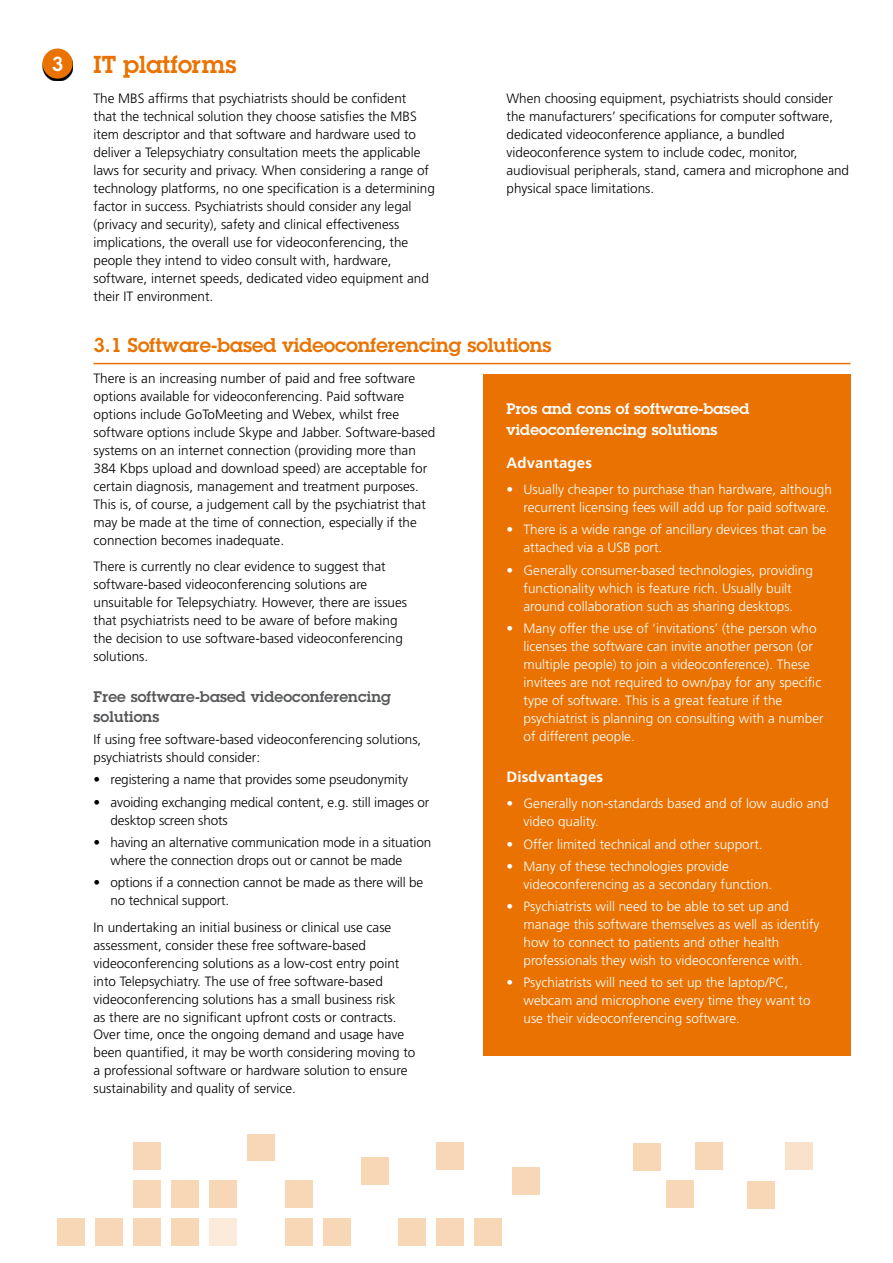
<style>
.page{position:relative;width:893px;height:1263px;background:#fff}
.page>*{position:absolute;margin:0;border:0;box-sizing:border-box;transform-origin:0 0}
.t1{font:600 24px "Lubalin Graph";color:#ea7200}
.t2{font:600 19.8px "Lubalin Graph";color:#fff}
.t3{font:600 19.5px "Lubalin Graph";color:#ea7200}
.t4{font:600 15px/21px "Lubalin Graph";letter-spacing:.01em;color:#fff}
.t5{font:600 15px/19.5px "Lubalin Graph";letter-spacing:.01em;color:#58595b}
.t6{font:700 15px "Frutiger";letter-spacing:.01em;color:#fff}
.t7{font:300 13.5px/18px "Frutiger";color:#000}
.t8{font:300 13.5px/18px "Frutiger";color:#fff}
</style>
<div class="page">
<div style="left:785px;top:1142px;width:27px;height:28px;background:#fae1c9"></div>
<div style="left:696px;top:1142px;width:27px;height:28px;background:#f8d7b7"></div>
<div style="left:747px;top:1182px;width:27px;height:27px;background:#f8d7b7"></div>
<div style="left:633px;top:1144px;width:28px;height:27px;background:#f8d7b7"></div>
<div style="left:666px;top:1180px;width:27px;height:27px;background:#f8d7b7"></div>
<div style="left:209px;top:1181px;width:27px;height:27px;background:#f8d7b7"></div>
<div style="left:171px;top:1181px;width:27px;height:27px;background:#f8d7b7"></div>
<div style="left:171px;top:1219px;width:27px;height:27px;background:#f8d7b7"></div>
<div style="left:133px;top:1219px;width:27px;height:27px;background:#f8d7b7"></div>
<div style="left:133px;top:1181px;width:27px;height:27px;background:#f8d7b7"></div>
<div style="left:95px;top:1219px;width:28px;height:27px;background:#f8d7b7"></div>
<div style="left:58px;top:1219px;width:27px;height:27px;background:#f8d7b7"></div>
<div style="left:437px;top:1219px;width:27px;height:27px;background:#f8d7b7"></div>
<div style="left:133px;top:1143px;width:27px;height:27px;background:#f8d7b7"></div>
<div style="left:361px;top:1158px;width:27px;height:27px;background:#f8d7b7"></div>
<div style="left:247px;top:1134px;width:27px;height:26px;background:#f8d7b7"></div>
<div style="left:475px;top:1219px;width:27px;height:27px;background:#f8d7b7"></div>
<div style="left:399px;top:1219px;width:27px;height:27px;background:#f8d7b7"></div>
<div style="left:323px;top:1219px;width:27px;height:27px;background:#f8d7b7"></div>
<div style="left:285px;top:1219px;width:27px;height:27px;background:#f8d7b7"></div>
<div style="left:513px;top:1167px;width:27px;height:27px;background:#f8d7b7"></div>
<div style="left:285px;top:1181px;width:27px;height:27px;background:#f8d7b7"></div>
<div style="left:437px;top:1143px;width:27px;height:27px;background:#f8d7b7"></div>
<div style="left:209px;top:1219px;width:27px;height:27px;background:#fcebdb"></div>
<div style="left:483px;top:375px;width:367px;height:681px;background:#ea7200"></div>
<svg style="left:42px;top:51px;width:31px;height:30px"></svg>
<div style="left:43px;top:49px;width:30px;height:30px;background:#ea7200;border-radius:50%"></div>
<hr style="left:94px;top:363px;width:756px;height:1px;background:#ea7200">
<h2 class="t2" style="left:52px;top:51px;width:13px">3</h2>
<h1 class="t1" style="left:94px;top:48px;width:144px">IT platforms</h1>
<p class="t7" style="left:94px;top:90px;width:343px">The MBS affirms that psychiatrists should be confident<br>that the technical solution they choose satisfies the MBS item descriptor and that software and hardware used to deliver a Telepsychiatry consultation meets the applicable laws for security and privacy. When considering a range of technology platforms, no one specification is a determining factor in success. Psychiatrists should consider any legal (privacy and security), safety and clinical effectiveness implications, the overall use for videoconferencing, the people they intend to video consult with, hardware, software, internet speeds, dedicated video equipment and their IT environment.</p>
<p class="t7" style="left:506px;top:90px;width:344px">When choosing equipment, psychiatrists should consider the manufacturers’ specifications for computer software, dedicated videoconference appliance, a bundled videoconference system to include codec, monitor, audiovisual peripherals, stand, camera and microphone and physical space limitations.</p>
<h3 class="t3" style="left:94px;top:332px;width:459px">3.1 Software-based videoconferencing solutions</h3>
<p class="t7" style="left:94px;top:369px;width:343px">There is an increasing number of paid and free software options available for videoconferencing. Paid software options include GoToMeeting and Webex, whilst free software options include Skype and Jabber. Software-based systems on an internet connection (providing more than 384 Kbps upload and download speed) are acceptable for certain diagnosis, management and treatment purposes.<br>This is, of course, a judgement call by the psychiatrist that may be made at the time of connection, especially if the connection becomes inadequate.</p>
<p class="t7" style="left:94px;top:558px;width:315px">There is currently no clear evidence to suggest that software-based videoconferencing solutions are unsuitable for Telepsychiatry. However, there are issues that psychiatrists need to be aware of before making the decision to use software-based videoconferencing solutions.</p>
<p class="t5" style="left:94px;top:687px;width:299px">Free software-based videoconferencing solutions</p>
<p class="t7" style="left:94px;top:730px;width:329px">If using free software-based videoconferencing solutions, psychiatrists should consider:</p>
<p class="t7" style="left:94px;top:771px;width:316px">• registering a name that provides some pseudonymity</p>
<p class="t7" style="left:111px;top:793px;width:320px;text-indent:-17px">• avoiding exchanging medical content, e.g. still images or desktop screen shots</p>
<p class="t7" style="left:111px;top:833px;width:322px;text-indent:-17px">• having an alternative communication mode in a situation where the connection drops out or cannot be made</p>
<p class="t7" style="left:111px;top:873px;width:314px;text-indent:-17px">• options if a connection cannot be made as there will be no technical support.</p>
<p class="t7" style="left:94px;top:918px;width:323px">In undertaking an initial business or clinical use case assessment, consider these free software-based videoconferencing solutions as a low-cost entry point into Telepsychiatry. The use of free software-based videoconferencing solutions has a small business risk<br>as there are no significant upfront costs or contracts.<br>Over time, once the ongoing demand and usage have been quantified, it may be worth considering moving to a professional software or hardware solution to ensure sustainability and quality of service.</p>
<p class="t4" style="left:506px;top:398px;width:244px">Pros and cons of software-based videoconferencing solutions</p>
<p class="t6" style="left:506px;top:454px;width:87px">Advantages</p>
<p class="t8" style="left:506px;top:481px;width:327px;text-align:right">• Usually cheaper to purchase than hardware, although recurrent licensing fees will add up for paid software.</p>
<p class="t8" style="left:523px;top:521px;width:304px;text-indent:-17px">• There is a wide range of ancillary devices that can be attached via a USB port.</p>
<p class="t8" style="left:506px;top:561px;width:308px;text-align:center">• Generally consumer-based technologies, providing functionality which is feature rich. Usually built around collaboration such as sharing desktops.</p>
<p class="t8" style="left:523px;top:619px;width:302px;text-indent:-17px">• Many offer the use of ‘invitations’ (the person who licenses the software can invite another person (or multiple people) to join a videoconference). These invitees are not required to own/pay for any specific type of software. This is a great feature if the psychiatrist is planning on consulting with a number of different people.</p>
<p class="t6" style="left:506px;top:768px;width:98px">Disdvantages</p>
<p class="t8" style="left:523px;top:795px;width:307px;text-indent:-17px">• Generally non-standards based and of low audio and video quality.</p>
<p class="t8" style="left:506px;top:835px;width:258px">• Offer limited technical and other support.</p>
<p class="t8" style="left:523px;top:857px;width:250px;text-indent:-17px">• Many of these technologies provide videoconferencing as a secondary function.</p>
<p class="t8" style="left:523px;top:897px;width:298px;text-indent:-17px">• Psychiatrists will need to be able to set up and manage this software themselves as well as identify how to connect to patients and other health professionals they wish to videoconference with.</p>
<p class="t8" style="left:523px;top:974px;width:289px;text-indent:-17px">• Psychiatrists will need to set up the laptop/PC, webcam and microphone every time they want to use their videoconferencing software.</p>
</div>
